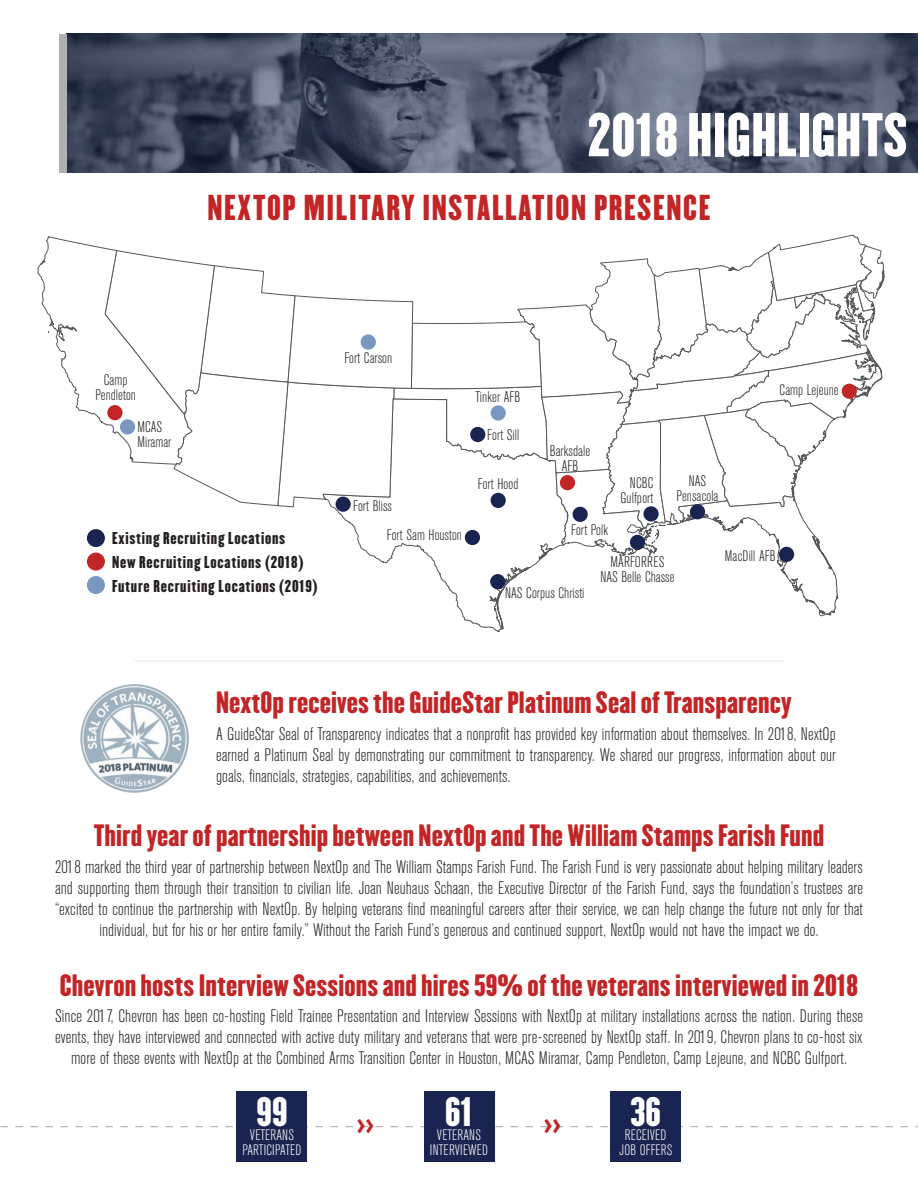
<style>
.page{position:relative;width:918px;height:1188px;background:#fff}
.page>*{position:absolute;margin:0;border:0;box-sizing:border-box;transform-origin:0 0}
.t1{font:54px "Champion HTF Lightweight";letter-spacing:.01em;color:#fff}
.t2{font:36px "Champion HTF Lightweight";color:#fff}
.t3{font:31.5px "Champion HTF Lightweight";letter-spacing:.05em;color:#c22525}
.t4{font:27px "Champion HTF Lightweight";letter-spacing:.005em;color:#c22525}
.t5{font:21px "Champion HTF Lightweight";color:#c22525}
.t6{font:300 18px/21px "Akzidenz Grot Con BQ";letter-spacing:.005em;color:#231f20;text-align:center}
.t7{font:300 15.15px/15.1px "Akzidenz Grot Con BQ";letter-spacing:.005em;color:#231f20;text-align:center}
.t8{font:15px/24px "Champion HTF Lightweight";letter-spacing:.05em;color:#231f20}
.t9{font:300 15px/15px "Akzidenz Grot Con BQ";letter-spacing:.005em;color:#fff;text-align:center}
</style>
<div class="page">
<img style="left:67px;top:34px;width:851px;height:138px">
<div style="left:60px;top:34px;width:7px;height:138px;background:#afb0b3"></div>
<svg style="left:37px;top:235px;width:847px;height:397px"></svg>
<div style="left:490px;top:574px;width:15px;height:15px;background:#192550;border-radius:50%"></div>
<div style="left:465px;top:530px;width:15px;height:15px;background:#192550;border-radius:50%"></div>
<div style="left:491px;top:493px;width:15px;height:15px;background:#192550;border-radius:50%"></div>
<div style="left:336px;top:497px;width:15px;height:15px;background:#192550;border-radius:50%"></div>
<div style="left:470px;top:427px;width:15px;height:15px;background:#192550;border-radius:50%"></div>
<div style="left:361px;top:334px;width:15px;height:16px;background:#7898c0;border-radius:50%"></div>
<div style="left:560px;top:475px;width:15px;height:15px;background:#c22525;border-radius:50%"></div>
<div style="left:573px;top:507px;width:15px;height:15px;background:#192550;border-radius:50%"></div>
<div style="left:630px;top:535px;width:15px;height:15px;background:#192550;border-radius:50%"></div>
<div style="left:643px;top:506px;width:16px;height:16px;background:#192550;border-radius:50%"></div>
<div style="left:690px;top:504px;width:15px;height:15px;background:#192550;border-radius:50%"></div>
<div style="left:779px;top:547px;width:15px;height:15px;background:#192550;border-radius:50%"></div>
<div style="left:842px;top:384px;width:15px;height:15px;background:#c22525;border-radius:50%"></div>
<div style="left:107px;top:405px;width:16px;height:15px;background:#c22525;border-radius:50%"></div>
<div style="left:491px;top:405px;width:15px;height:16px;background:#7898c0;border-radius:50%"></div>
<div style="left:120px;top:419px;width:15px;height:16px;background:#7898c0;border-radius:50%"></div>
<div style="left:87px;top:529px;width:18px;height:18px;background:#192550;border-radius:50%"></div>
<div style="left:87px;top:553px;width:18px;height:18px;background:#c22525;border-radius:50%"></div>
<div style="left:87px;top:576px;width:18px;height:18px;background:#7898c0;border-radius:50%"></div>
<hr style="left:134px;top:660px;width:650px;height:2px;background:#f1f3f4">
<img style="left:81px;top:685px;width:108px;height:108px">
<svg style="left:0;top:1126px;width:918px;height:1px"></svg>
<div style="left:611px;top:1092px;width:70px;height:70px;background:#192550"></div>
<div style="left:424px;top:1092px;width:70px;height:70px;background:#192550"></div>
<div style="left:237px;top:1092px;width:70px;height:70px;background:#192550"></div>
<h1 class="t1" style="left:588px;top:100px;width:321px">2018 HIGHLIGHTS</h1>
<h3 class="t3" style="left:208px;top:187px;width:504px">NEXTOP MILITARY INSTALLATION PRESENCE</h3>
<p class="t7" style="left:95px;top:373px;width:42px">Camp<br>Pendleton</p>
<p class="t7" style="left:137px;top:420px;width:36px;text-align:left">MCAS<br>Miramar</p>
<p class="t8" style="left:112px;top:526px;width:207px">Existing Recruiting Locations<br>New Recruiting Locations (2018)<br>Future Recruiting Locations (2019)</p>
<p class="t7" style="left:344px;top:351px;width:49px">Fort Carson</p>
<p class="t7" style="left:353px;top:499px;width:40px">Fort Bliss</p>
<p class="t7" style="left:387px;top:528px;width:77px">Fort Sam Houston</p>
<p class="t7" style="left:475px;top:389px;width:46px">Tinker AFB</p>
<p class="t7" style="left:487px;top:428px;width:34px">Fort Sill</p>
<p class="t7" style="left:478px;top:477px;width:42px">Fort Hood</p>
<p class="t7" style="left:550px;top:444px;width:42px">Barksdale<br>AFB</p>
<p class="t7" style="left:620px;top:476px;width:34px;text-align:right">NCBC<br>Gulfport</p>
<p class="t7" style="left:677px;top:474px;width:43px">NAS<br>Pensacola</p>
<p class="t7" style="left:780px;top:383px;width:61px">Camp Lejeune</p>
<p class="t7" style="left:571px;top:523px;width:38px">Fort Polk</p>
<p class="t7" style="left:600px;top:555px;width:76px">MARFORRES<br>NAS Belle Chasse</p>
<p class="t7" style="left:725px;top:549px;width:52px">MacDill AFB</p>
<p class="t7" style="left:505px;top:586px;width:81px">NAS Corpus Christi</p>
<h3 class="t4" style="left:216px;top:684px;width:577px">NextOp receives the GuideStar Platinum Seal of Transparency</h3>
<p class="t6" style="left:216px;top:724px;width:621px;text-align:justify">A GuideStar Seal of Transparency indicates that a nonprofit has provided key information about themselves. In 2018, NextOp earned a Platinum Seal by demonstrating our commitment to transparency. We shared our progress, information about our goals, financials, strategies, capabilities, and achievements.</p>
<h3 class="t4" style="left:94px;top:818px;width:732px">Third year of partnership between NextOp and The William Stamps Farish Fund</h3>
<p class="t6" style="left:55px;top:857px;width:809px">2018 marked the third year of partnership between NextOp and The William Stamps Farish Fund. The Farish Fund is very passionate about helping military leaders and supporting them through their transition to civilian life. Joan Neuhaus Schaan, the Executive Director of the Farish Fund, says the foundation’s trustees are “excited to continue the partnership with NextOp. By helping veterans find meaningful careers after their service, we can help change the future not only for that individual, but for his or her entire family.” Without the Farish Fund’s generous and continued support, NextOp would not have the impact we do.</p>
<h3 class="t4" style="left:60px;top:968px;width:800px">Chevron hosts Interview Sessions and hires 59% of the veterans interviewed in 2018</h3>
<p class="t6" style="left:55px;top:1006px;width:809px">Since 2017, Chevron has been co-hosting Field Trainee Presentation and Interview Sessions with NextOp at military installations across the nation. During these events, they have interviewed and connected with active duty military and veterans that were pre-screened by NextOp staff. In 2019, Chevron plans to co-host six more of these events with NextOp at the Combined Arms Transition Center in Houston, MCAS Miramar, Camp Pendleton, Camp Lejeune, and NCBC Gulfport.</p>
<h2 class="t2" style="left:630px;top:1088px;width:32px">36</h2>
<p class="t9" style="left:619px;top:1128px;width:55px">RECEIVED<br>JOB OFFERS</p>
<h2 class="t2" style="left:256px;top:1088px;width:33px">99</h2>
<p class="t9" style="left:242px;top:1128px;width:60px">VETERANS<br>PARTICIPATED</p>
<h2 class="t2" style="left:445px;top:1088px;width:29px">61</h2>
<p class="t9" style="left:430px;top:1128px;width:60px">VETERANS<br>INTERVIEWED</p>
<p class="t5" style="left:357px;top:1112px;width:19px">&gt;&gt;</p>
<p class="t5" style="left:544px;top:1112px;width:19px">&gt;&gt;</p>
</div>
